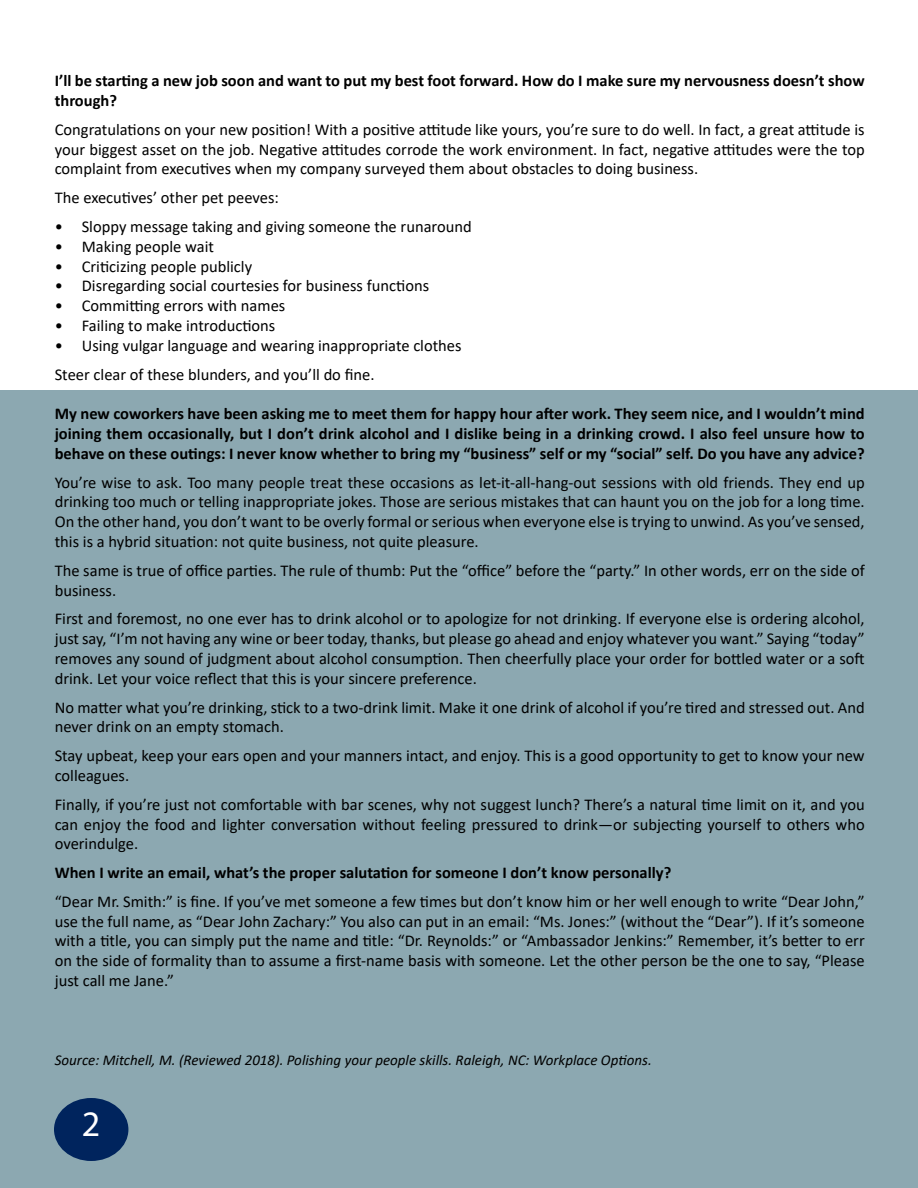
<style>
.page{position:relative;width:918px;height:1188px;background:#fff}
.page>*{position:absolute;margin:0;border:0;box-sizing:border-box;transform-origin:0 0}
.t1{font:36px "Myriad Pro";color:#fff}
.t2{font:16.5px/19.8px "Calibri";color:#000;text-align:justify}
.t3{font:700 16.5px/19.8px "Calibri";color:#000}
.t4{font:italic 15px "Calibri";color:#000}
</style>
<div class="page">
<div style="left:1px;top:391px;width:917px;height:797px;background:#8ca8b1"></div>
<hr style="left:0;top:0;width:1px;height:751px;background:#8f9c54">
<div style="left:54px;top:1098px;width:74px;height:63px;background:#00245d;border-radius:50%"></div>
<p class="t3" style="left:55px;top:71px;width:811px">I’ll be starting a new job soon and want to put my best foot forward. How do I make sure my nervousness doesn’t show through?</p>
<p class="t2" style="left:55px;top:119px;width:811px">Congratulations on your new position! With a positive attitude like yours, you’re sure to do well. In fact, a great attitude is your biggest asset on the job. Negative attitudes corrode the work environment. In fact, negative attitudes were the top complaint from executives when my company surveyed them about obstacles to doing business.</p>
<p class="t2" style="left:55px;top:187px;width:226px">The executives’ other pet peeves:</p>
<p class="t2" style="left:55px;top:216px;width:419px">• Sloppy message taking and giving someone the runaround</p>
<p class="t2" style="left:55px;top:236px;width:161px">• Making people wait</p>
<p class="t2" style="left:55px;top:256px;width:199px">• Criticizing people publicly</p>
<p class="t2" style="left:55px;top:276px;width:376px">• Disregarding social courtesies for business functions</p>
<p class="t2" style="left:55px;top:295px;width:232px">• Committing errors with names</p>
<p class="t2" style="left:55px;top:315px;width:222px">• Failing to make introductions</p>
<p class="t2" style="left:55px;top:330px;width:408px;line-height:28.8px">• Using vulgar language and wearing inappropriate clothes<br>Steer clear of these blunders, and you’ll do fine.</p>
<p class="t3" style="left:55px;top:404px;width:812px;text-align:justify">My new coworkers have been asking me to meet them for happy hour after work. They seem nice, and I wouldn’t mind joining them occasionally, but I don’t drink alcohol and I dislike being in a drinking crowd. I also feel unsure how to behave on these outings: I never know whether to bring my “business” self or my “social” self. Do you have any advice?</p>
<p class="t2" style="left:55px;top:472px;width:812px">You’re wise to ask. Too many people treat these occasions as let-it-all-hang-out sessions with old friends. They end up drinking too much or telling inappropriate jokes. Those are serious mistakes that can haunt you on the job for a long time.<br>On the other hand, you don’t want to be overly formal or serious when everyone else is trying to unwind. As you’ve sensed, this is a hybrid situation: not quite business, not quite pleasure.</p>
<p class="t2" style="left:55px;top:560px;width:811px">The same is true of office parties. The rule of thumb: Put the “office” before the “party.” In other words, err on the side of business.</p>
<p class="t2" style="left:55px;top:609px;width:811px">First and foremost, no one ever has to drink alcohol or to apologize for not drinking. If everyone else is ordering alcohol, just say, “I’m not having any wine or beer today, thanks, but please go ahead and enjoy whatever you want.” Saying “today” removes any sound of judgment about alcohol consumption. Then cheerfully place your order for bottled water or a soft drink. Let your voice reflect that this is your sincere preference.</p>
<p class="t2" style="left:55px;top:697px;width:811px">No matter what you’re drinking, stick to a two-drink limit. Make it one drink of alcohol if you’re tired and stressed out. And never drink on an empty stomach.</p>
<p class="t2" style="left:55px;top:745px;width:812px">Stay upbeat, keep your ears open and your manners intact, and enjoy. This is a good opportunity to get to know your new colleagues.</p>
<p class="t2" style="left:55px;top:794px;width:811px">Finally, if you’re just not comfortable with bar scenes, why not suggest lunch? There’s a natural time limit on it, and you can enjoy the food and lighter conversation without feeling pressured to drink—or subjecting yourself to others who overindulge.</p>
<p class="t3" style="left:55px;top:863px;width:618px">When I write an email, what’s the proper salutation for someone I don’t know personally?</p>
<p class="t2" style="left:55px;top:891px;width:812px">“Dear Mr. Smith:” is fine. If you’ve met someone a few times but don’t know him or her well enough to write “Dear John,” use the full name, as “Dear John Zachary:” You also can put in an email: “Ms. Jones:” (without the “Dear”). If it’s someone with a title, you can simply put the name and title: “Dr. Reynolds:” or “Ambassador Jenkins:” Remember, it’s better to err on the side of formality than to assume a first-name basis with someone. Let the other person be the one to say, “Please just call me Jane.”</p>
<p class="t4" style="left:55px;top:1050px;width:599px">Source: Mitchell, M. (Reviewed 2018). Polishing your people skills. Raleigh, NC: Workplace Options.</p>
<h1 class="t1" style="left:82px;top:1102px;width:20px">2</h1>
</div>
